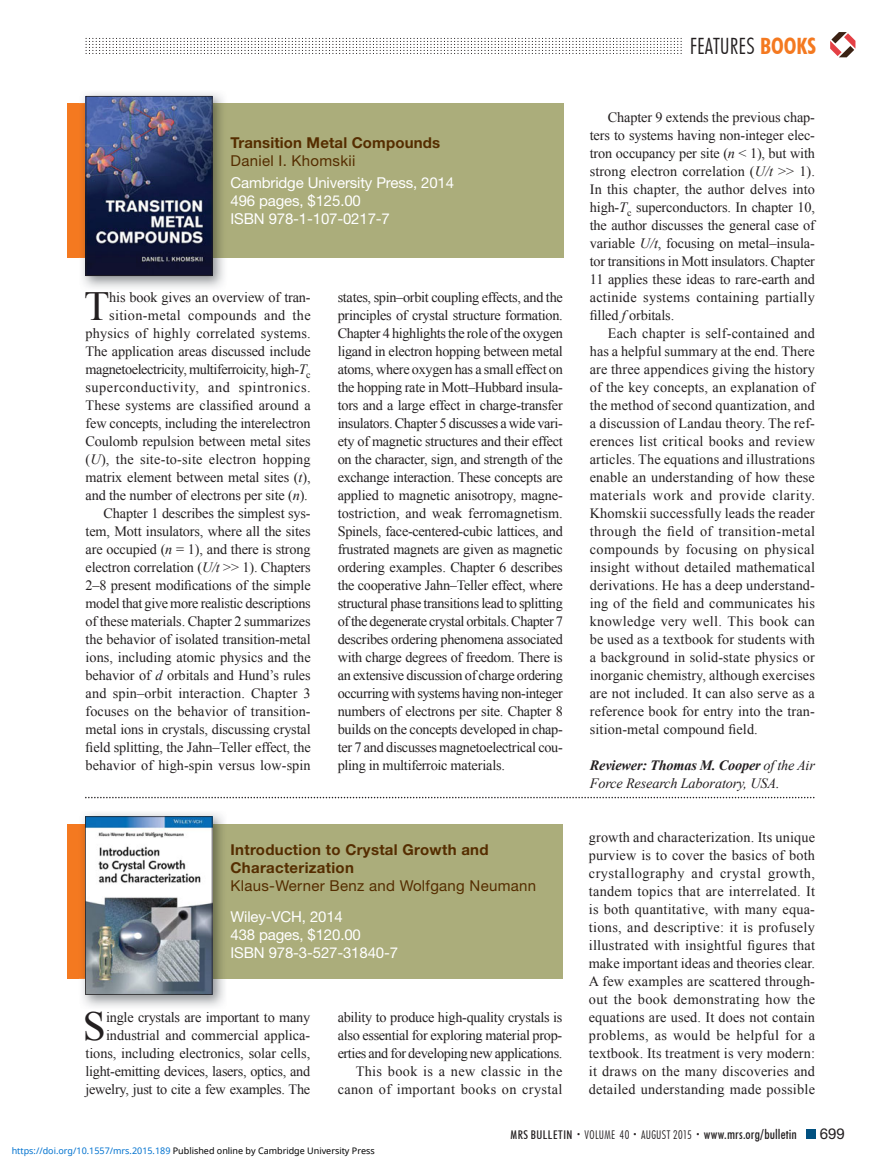
<style>
.page{position:relative;width:878px;height:1175px;background:#fff}
.page>*{position:absolute;margin:0;border:0;box-sizing:border-box;transform-origin:0 0}
.t1{font:41.4px "Times New Roman";color:#231f20}
.t2{font:300 condensed 22.5px "Futura BT";color:#231f20}
.t3{font:15px/18px "Helvetica Neue LT Std";letter-spacing:-.01em;color:#fff}
.t4{font:700 15px/18px "Helvetica Neue LT Std";letter-spacing:.02em;color:#552d00}
.t5{font:15px "Helvetica Neue LT Std";letter-spacing:.02em;color:#552d00}
.t6{font:15px "Helvetica Neue LT Std";color:#231f20}
.t7{font:14.25px/18px "Times New Roman";letter-spacing:-.01em;color:#231f20;text-align:justify}
.t8{font:italic 14.25px/18px "Times New Roman";letter-spacing:-.01em;color:#231f20}
.t9{font:500 condensed 13.5px "Futura BT";letter-spacing:.01em;color:#231f20}
.t10{font:9px "Noto Sans";color:#000}
.s1{font-style:italic}
.s2{font-weight:700;color:#f47920}
.s3{font-weight:700}
.s4{color:#0172cf}
.s5{font-size:12px}
.s6{font-weight:300;font-size:7.5px}
.s7{font-weight:300;font-size:12px}
</style>
<div class="page">
<svg style="left:86px;top:38px;width:595px;height:16px"></svg>
<svg style="left:830px;top:32px;width:25px;height:25px"></svg>
<div style="left:806px;top:1130px;width:9px;height:8px;background:#005080"></div>
<div style="left:67px;top:824px;width:90px;height:154px;background:#f47920"></div>
<div style="left:132px;top:824px;width:430px;height:154px;background:#abad7b"></div>
<img style="left:79px;top:813px;width:148px;height:194px">
<img style="left:79px;top:824px;width:6px;height:154px">
<img style="left:212px;top:824px;width:15px;height:154px">
<svg style="left:85px;top:816px;width:127px;height:178px;background:#a1abb3"></svg>
<div style="left:68px;top:103px;width:90px;height:155px;background:#f47920"></div>
<div style="left:133px;top:103px;width:431px;height:155px;background:#abad7b"></div>
<img style="left:82px;top:93px;width:142px;height:195px">
<img style="left:79px;top:103px;width:7px;height:155px">
<img style="left:212px;top:103px;width:12px;height:155px">
<img style="left:86px;top:96px;width:126px;height:180px">
<svg style="left:85px;top:796px;width:729px;height:2px"></svg>
<p class="t4" style="left:230px;top:135px;width:211px">Transition Metal Compounds</p>
<p class="t5" style="left:230px;top:155px;width:126px">Daniel I. Khomskii</p>
<p class="t3" style="left:230px;top:176px;width:225px">Cambridge University Press, 2014<br>496 pages, $125.00<br>ISBN 978-1-107-0217-7</p>
<p class="t7" style="left:85px;top:288px;width:227px;text-align:right">his book gives an overview of tran&shy;sition-metal compounds and the physics of highly correlated systems.<br>The application areas discussed include magnetoelectricity, multiferroicity, high-<span class="s1">T</span><sub>c </sub>superconductivity, and spintronics.<br>These systems are classified around a few concepts, including the interelectron Coulomb repulsion between metal sites (<span class="s1">U</span>), the site-to-site electron hopping matrix element between metal sites (<span class="s1">t</span>), and the number of electrons per site (<span class="s1">n</span>).<br>Chapter 1 describes the simplest sys&shy;tem, Mott insulators, where all the sites are occupied (<span class="s1">n</span> = 1), and there is strong electron correlation (<span class="s1">U/t</span> &gt;&gt; 1). Chapters 2–8 present modifications of the simple model that give more realistic descriptions of these materials. Chapter 2 summarizes the behavior of isolated transition-metal ions, including atomic physics and the behavior of <span class="s1">d</span> orbitals and Hund’s rules and spin–orbit interaction. Chapter 3 focuses on the behavior of transition&shy;metal ions in crystals, discussing crystal field splitting, the Jahn–Teller effect, the behavior of high-spin versus low-spin</p>
<p class="t7" style="left:338px;top:288px;width:227px">states, spin–orbit coupling effects, and the principles of crystal structure formation.<br>Chapter 4 highlights the role of the oxygen ligand in electron hopping between metal atoms, where oxygen has a small effect on the hopping rate in Mott–Hubbard insula&shy;tors and a large effect in charge-transfer insulators. Chapter 5 discusses a wide vari&shy;ety of magnetic structures and their effect on the character, sign, and strength of the exchange interaction. These concepts are applied to magnetic anisotropy, magne&shy;tostriction, and weak ferromagnetism.<br>Spinels, face-centered-cubic lattices, and frustrated magnets are given as magnetic ordering examples. Chapter 6 describes the cooperative Jahn–Teller effect, where structural phase transitions lead to splitting of the degenerate crystal orbitals. Chapter 7 describes ordering phenomena associated with charge degrees of freedom. There is an extensive discussion of charge ordering occurring with systems having non-integer numbers of electrons per site. Chapter 8 builds on the concepts developed in chap&shy;ter 7 and discusses magnetoelectrical cou&shy;pling in multiferroic materials.</p>
<h1 class="t1" style="left:84px;top:283px;width:27px">T</h1>
<p class="t4" style="left:230px;top:842px;width:259px">Introduction to Crystal Growth and<br>Characterization</p>
<p class="t5" style="left:230px;top:880px;width:307px">Klaus-Werner Benz and Wolfgang Neumann</p>
<p class="t3" style="left:230px;top:909px;width:169px">Wiley-VCH, 2014<br>438 pages, $120.00<br>ISBN 978-3-527-31840-7</p>
<h1 class="t1" style="left:83px;top:1003px;width:25px">S</h1>
<p class="t7" style="left:86px;top:1008px;width:226px;text-align:right">ingle crystals are important to many industrial and commercial applica&shy;tions, including electronics, solar cells, light-emitting devices, lasers, optics, and jewelry, just to cite a few examples. The</p>
<p class="t7" style="left:338px;top:1008px;width:226px;text-align:right">ability to produce high-quality crystals is also essential for exploring material prop&shy;erties and for developing new applications.<br>This book is a new classic in the canon of important books on crystal</p>
<h2 class="t2" style="left:689px;top:32px;width:128px">FEATURES <span class="s2">BOOKS</span></h2>
<p class="t7" style="left:589px;top:108px;width:227px;text-indent:18px">Chapter 9 extends the previous chap&shy;ters to systems having non-integer elec&shy;tron occupancy per site (<span class="s1">n</span> &lt; 1), but with strong electron correlation (<span class="s1">U/t</span> &gt;&gt; 1).<br>In this chapter, the author delves into high-<span class="s1">T</span><sub>c</sub> superconductors. In chapter 10, the author discusses the general case of variable <span class="s1">U/t</span>, focusing on metal–insula&shy;tor transitions in Mott insulators. Chapter 11 applies these ideas to rare-earth and actinide systems containing partially filled <span class="s1">f</span> orbitals.</p>
<p class="t7" style="left:589px;top:324px;width:227px;text-indent:18px">Each chapter is self-contained and has a helpful summary at the end. There are three appendices giving the history of the key concepts, an explanation of the method of second quantization, and a discussion of Landau theory. The ref&shy;erences list critical books and review articles. The equations and illustrations enable an understanding of how these materials work and provide clarity.<br>Khomskii successfully leads the reader through the field of transition-metal compounds by focusing on physical insight without detailed mathematical derivations. He has a deep understand&shy;ing of the field and communicates his knowledge very well. This book can be used as a textbook for students with a background in solid-state physics or inorganic chemistry, although exercises are not included. It can also serve as a reference book for entry into the tran&shy;sition-metal compound field.</p>
<p class="t8" style="left:589px;top:756px;width:227px"><span class="s3">Reviewer: Thomas M. Cooper</span> of the Air<br>Force Research Laboratory, USA.</p>
<p class="t7" style="left:589px;top:828px;width:228px">growth and characterization. Its unique purview is to cover the basics of both crystallography and crystal growth, tandem topics that are interrelated. It is both quantitative, with many equa&shy;tions, and descriptive: it is profusely illustrated with insightful figures that make important ideas and theories clear.<br>A few examples are scattered through&shy;out the book demonstrating how the equations are used. It does not contain problems, as would be helpful for a textbook. Its treatment is very modern: it draws on the many discoveries and detailed understanding made possible</p>
<p class="t10" style="left:12px;top:1143px;width:364px"><span class="s4">https://doi.org/10.1557/mrs.2015.189</span> Published online by Cambridge University Press</p>
<p class="t9" style="left:510px;top:1126px;width:288px"><span class="s5">MRS BULLETIN</span> <span class="s6">•</span> <span class="s7">VOLUME 40</span> <span class="s6">•</span> <span class="s7">AUGUST 2015</span> <span class="s6">•</span> www.mrs.org/bulletin</p>
<p class="t6" style="left:819px;top:1128px;width:27px">699</p>
</div>
